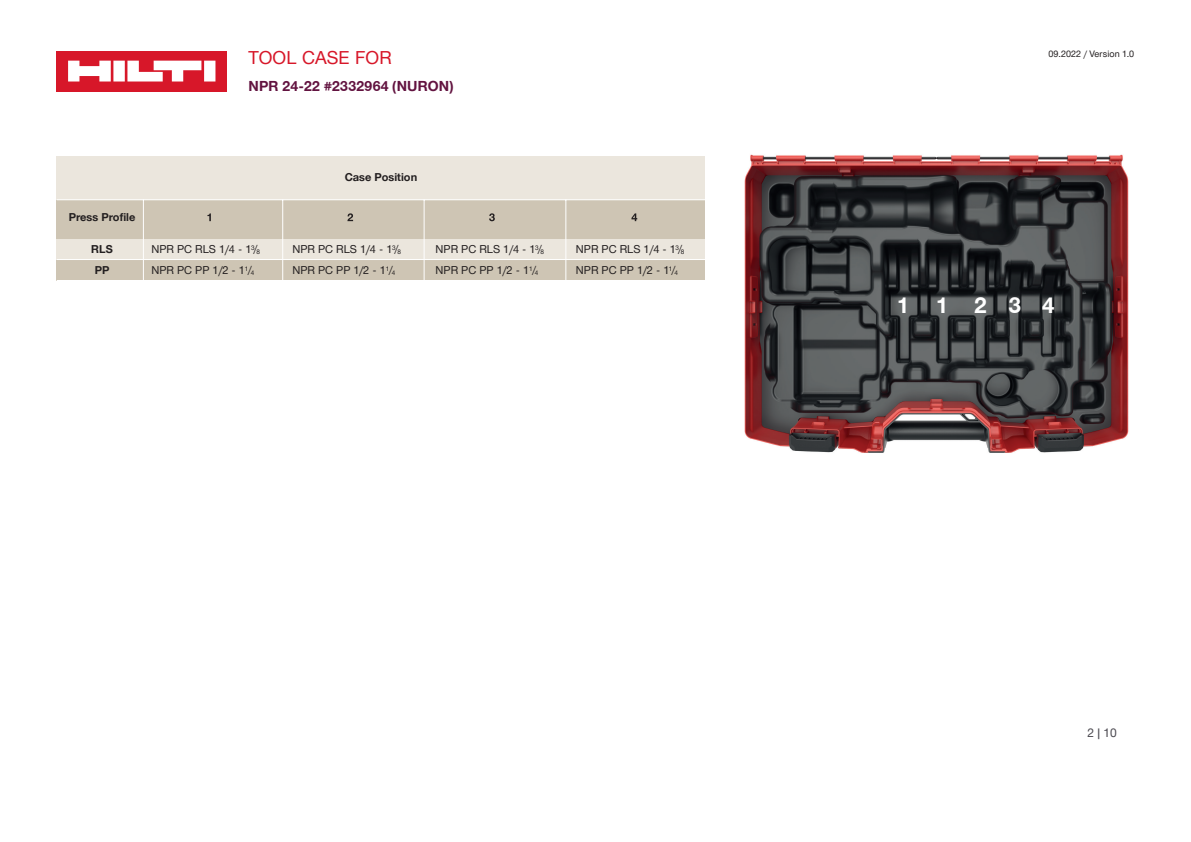
<style>
.page{position:relative;width:1191px;height:842px;background:#fff}
.page>*{position:absolute;margin:0;border:0;box-sizing:border-box;transform-origin:0 0}
.t1{font:700 22px "Hilti";color:#fff}
.t2{font:18px "Hilti";letter-spacing:.01em;color:#d71729}
.t3{font:700 14px "Hilti";letter-spacing:.015em;color:#621340}
.t4{font:12px "Hilti";color:#4b4950}
.t5{font:11px "Hilti";color:#231f20}
.t6{font:700 11px/21px "Hilti";color:#231f20;text-align:center}
.t7{font:9px "Hilti";letter-spacing:.01em;color:#231f20}
.s1{font-size:10px}
.s2{font-size:6.4px}
</style>
<div class="page">
<div style="left:57px;top:51px;width:170px;height:40px;background:#d71729"></div>
<svg style="left:68px;top:61px;width:147px;height:21px"></svg>
<img style="left:744px;top:154px;width:385px;height:299px">
<div style="left:57px;top:200px;width:648px;height:80px;background:#cec5b4"></div>
<div style="left:57px;top:239px;width:648px;height:21px;background:#ebe6dd"></div>
<div style="left:57px;top:156px;width:648px;height:44px;background:#ebe6dd"></div>
<hr style="left:57px;top:259px;width:648px;height:1px;background:#fff">
<hr style="left:57px;top:199px;width:648px;height:1px;background:#fff">
<hr style="left:282px;top:200px;width:1px;height:80px;background:#fff">
<hr style="left:423px;top:200px;width:1px;height:164px;background:#fff">
<hr style="left:565px;top:200px;width:1px;height:143px;background:#fff">
<hr style="left:143px;top:200px;width:1px;height:80px;background:#fff">
<svg style="left:207px;top:213px;width:4px;height:8px"></svg>
<svg style="left:347px;top:213px;width:6px;height:8px"></svg>
<svg style="left:489px;top:213px;width:6px;height:8px"></svg>
<svg style="left:631px;top:213px;width:6px;height:8px"></svg>
<h2 class="t2" style="left:249px;top:47px;width:145px">TOOL CASE FOR</h2>
<p class="t3" style="left:249px;top:78px;width:206px">NPR 24-22 #2332964 (NURON)</p>
<p class="t6" style="left:69px;top:207px;width:68px">Press Profile</p>
<p class="t6" style="left:91px;top:239px;width:23px">RLS<br>PP</p>
<p class="t6" style="left:345px;top:167px;width:74px">Case Position</p>
<p class="t5" style="left:151px;top:243px;width:110px">NPR PC RLS 1/4 - 1<sup>3</sup><span class="s1">/</span><span class="s2">8</span></p>
<p class="t5" style="left:292px;top:243px;width:110px">NPR PC RLS 1/4 - 1<sup>3</sup><span class="s1">/</span><span class="s2">8</span></p>
<p class="t5" style="left:435px;top:243px;width:110px">NPR PC RLS 1/4 - 1<sup>3</sup><span class="s1">/</span><span class="s2">8</span></p>
<p class="t5" style="left:576px;top:243px;width:110px">NPR PC RLS 1/4 - 1<sup>3</sup><span class="s1">/</span><span class="s2">8</span></p>
<p class="t5" style="left:151px;top:264px;width:104px">NPR PC PP 1/2 - 1<sup>1</sup><span class="s1">/</span><span class="s2">4</span></p>
<p class="t5" style="left:292px;top:264px;width:104px">NPR PC PP 1/2 - 1<sup>1</sup><span class="s1">/</span><span class="s2">4</span></p>
<p class="t5" style="left:435px;top:264px;width:104px">NPR PC PP 1/2 - 1<sup>1</sup><span class="s1">/</span><span class="s2">4</span></p>
<p class="t5" style="left:576px;top:264px;width:104px">NPR PC PP 1/2 - 1<sup>1</sup><span class="s1">/</span><span class="s2">4</span></p>
<p class="t7" style="left:1048px;top:49px;width:87px">09.2022 / Version 1.0</p>
<h1 class="t1" style="left:896px;top:293px;width:159px">1 1234</h1>
<p class="t4" style="left:1087px;top:726px;width:31px">2 | 10</p>
</div>
